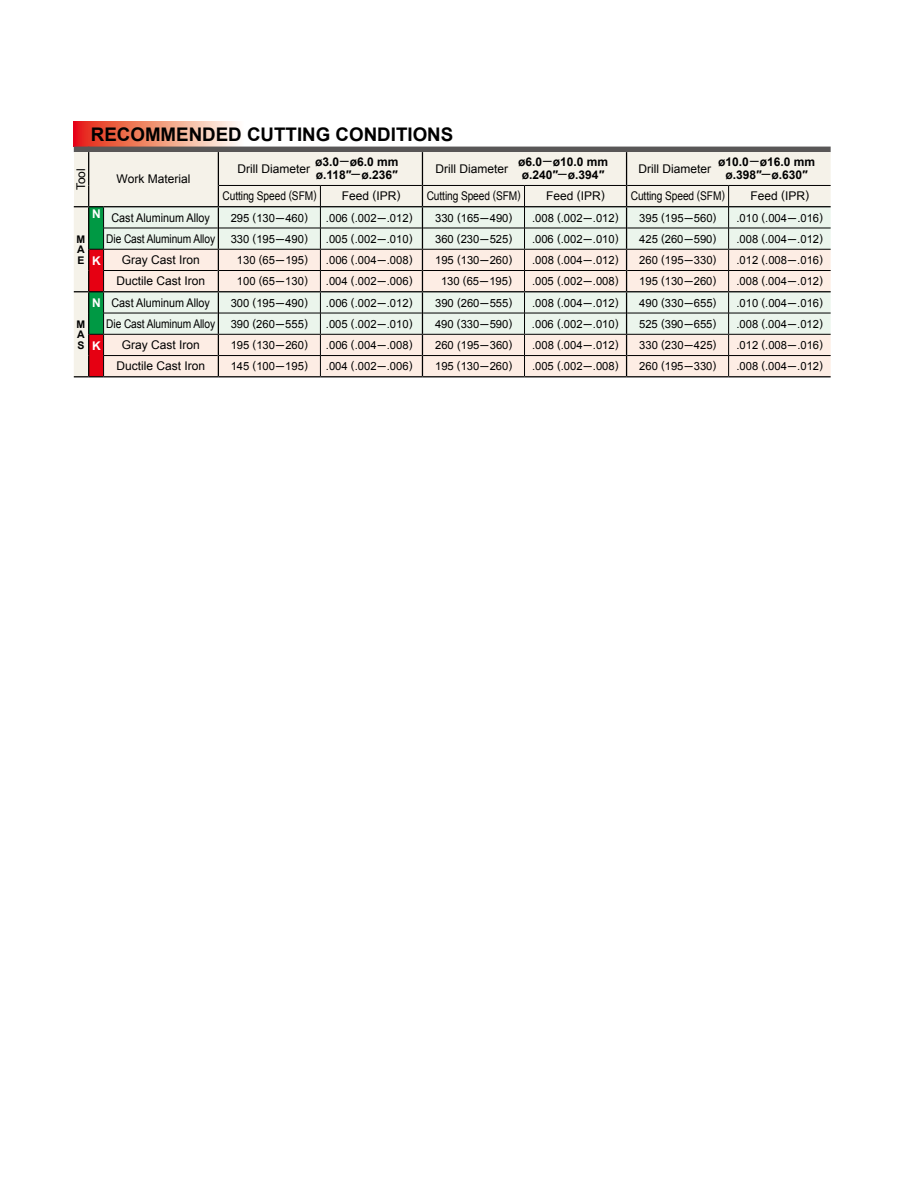
<style>
.page{position:relative;width:918px;height:1188px;background:#fff}
.page>*{position:absolute;margin:0;border:0;box-sizing:border-box;transform-origin:0 0}
.t1{font:700 18.75px "Arial";color:#000}
.t2{font:12px/21.3px "Arial";color:#000;text-align:center;scale:.85 1}
.t3{font:12px "Arial";color:#000}
.t4{font:700 12px/12.8px "Arial";color:#000}
.t5{font:12px "Arial";color:#000;scale:.9 1}
.t6{font:700 12px "Arial";color:#fff}
.t7{font:11.25px "Arial";color:#000}
.t8{font:700 10.5px/10.5px "Arial";color:#000;text-align:justify}
</style>
<div class="page">
<svg style="left:74px;top:121px;width:170px;height:26px;background:#ef937e"></svg>
<svg style="left:74px;top:147px;width:757px;height:230px;background:#e2dfd6"></svg>
<hr style="left:104px;top:334px;width:114px;height:1px;background:#000">
<hr style="left:218px;top:334px;width:102px;height:1px;background:#000">
<hr style="left:320px;top:334px;width:102px;height:1px;background:#000">
<hr style="left:422px;top:334px;width:103px;height:1px;background:#000">
<hr style="left:525px;top:334px;width:102px;height:1px;background:#000">
<hr style="left:627px;top:334px;width:102px;height:1px;background:#000">
<hr style="left:729px;top:334px;width:102px;height:1px;background:#000">
<h1 class="t1" style="left:91px;top:122px;width:364px">RECOMMENDED CUTTING CONDITIONS</h1>
<p class="t3" style="left:73px;top:190px;width:24px;rotate:-90deg">Tool</p>
<p class="t3" style="left:117px;top:171px;width:75px">Work Material</p>
<p class="t4" style="left:315px;top:156px;width:85px">ø3.0─ø6.0 mm ø.118″─ø.236″</p>
<p class="t4" style="left:718px;top:156px;width:98px;text-align:center">ø10.0─ø16.0 mm ø.398″─ø.630″</p>
<p class="t4" style="left:518px;top:156px;width:91px">ø6.0─ø10.0 mm ø.240″─ø.394″</p>
<p class="t3" style="left:238px;top:161px;width:74px">Drill Diameter</p>
<p class="t3" style="left:436px;top:161px;width:74px">Drill Diameter</p>
<p class="t3" style="left:639px;top:161px;width:74px">Drill Diameter</p>
<p class="t2" style="left:223px;top:185px;width:112px">Cutting Speed (SFM)</p>
<p class="t3" style="left:342px;top:188px;width:60px">Feed (IPR)</p>
<p class="t2" style="left:427px;top:185px;width:112px">Cutting Speed (SFM)</p>
<p class="t3" style="left:546px;top:188px;width:60px">Feed (IPR)</p>
<p class="t2" style="left:631px;top:185px;width:112px">Cutting Speed (SFM)</p>
<p class="t3" style="left:750px;top:188px;width:60px">Feed (IPR)</p>
<p class="t8" style="left:77px;top:234px;width:10px">M A E</p>
<p class="t8" style="left:77px;top:319px;width:10px">M A S</p>
<p class="t6" style="left:92px;top:205px;width:10px">N</p>
<p class="t7" style="left:231px;top:210px;width:79px">295 (130─460)</p>
<p class="t7" style="left:326px;top:210px;width:88px">.006 (.002─.012)</p>
<p class="t7" style="left:435px;top:210px;width:79px">330 (165─490)</p>
<p class="t7" style="left:532px;top:210px;width:88px">.008 (.002─.012)</p>
<p class="t7" style="left:639px;top:210px;width:79px">395 (195─560)</p>
<p class="t7" style="left:736px;top:210px;width:88px">.010 (.004─.016)</p>
<p class="t7" style="left:231px;top:231px;width:79px">330 (195─490)</p>
<p class="t7" style="left:326px;top:231px;width:88px">.005 (.002─.010)</p>
<p class="t7" style="left:435px;top:231px;width:79px">360 (230─525)</p>
<p class="t7" style="left:532px;top:231px;width:88px">.006 (.002─.010)</p>
<p class="t7" style="left:639px;top:231px;width:79px">425 (260─590)</p>
<p class="t7" style="left:736px;top:231px;width:88px">.008 (.004─.012)</p>
<p class="t6" style="left:92px;top:252px;width:10px">K</p>
<p class="t7" style="left:237px;top:253px;width:72px">130 (65─195)</p>
<p class="t7" style="left:326px;top:253px;width:88px">.006 (.004─.008)</p>
<p class="t7" style="left:435px;top:253px;width:79px">195 (130─260)</p>
<p class="t7" style="left:532px;top:253px;width:88px">.008 (.004─.012)</p>
<p class="t7" style="left:639px;top:253px;width:79px">260 (195─330)</p>
<p class="t7" style="left:736px;top:253px;width:88px">.012 (.008─.016)</p>
<p class="t7" style="left:237px;top:274px;width:72px">100 (65─130)</p>
<p class="t7" style="left:326px;top:274px;width:88px">.004 (.002─.006)</p>
<p class="t7" style="left:441px;top:274px;width:72px">130 (65─195)</p>
<p class="t7" style="left:532px;top:274px;width:88px">.005 (.002─.008)</p>
<p class="t7" style="left:639px;top:274px;width:79px">195 (130─260)</p>
<p class="t7" style="left:736px;top:274px;width:88px">.008 (.004─.012)</p>
<p class="t5" style="left:112px;top:210px;width:111px">Cast Aluminum Alloy</p>
<p class="t2" style="left:106px;top:228px;width:130px">Die Cast Aluminum Alloy<br>Gray Cast Iron<br>Ductile Cast Iron<br>Cast Aluminum Alloy<br>Die Cast Aluminum Alloy<br>Gray Cast Iron<br>Ductile Cast Iron</p>
<p class="t6" style="left:92px;top:295px;width:10px">N</p>
<p class="t7" style="left:231px;top:295px;width:79px">300 (195─490)</p>
<p class="t7" style="left:326px;top:295px;width:88px">.006 (.002─.012)</p>
<p class="t7" style="left:435px;top:295px;width:79px">390 (260─555)</p>
<p class="t7" style="left:532px;top:295px;width:88px">.008 (.004─.012)</p>
<p class="t7" style="left:639px;top:295px;width:79px">490 (330─655)</p>
<p class="t7" style="left:736px;top:295px;width:88px">.010 (.004─.016)</p>
<p class="t7" style="left:231px;top:316px;width:79px">390 (260─555)</p>
<p class="t7" style="left:326px;top:316px;width:88px">.005 (.002─.010)</p>
<p class="t7" style="left:435px;top:316px;width:79px">490 (330─590)</p>
<p class="t7" style="left:532px;top:316px;width:88px">.006 (.002─.010)</p>
<p class="t7" style="left:639px;top:316px;width:79px">525 (390─655)</p>
<p class="t7" style="left:736px;top:316px;width:88px">.008 (.004─.012)</p>
<p class="t6" style="left:92px;top:338px;width:10px">K</p>
<p class="t7" style="left:231px;top:338px;width:79px">195 (130─260)</p>
<p class="t7" style="left:326px;top:338px;width:88px">.006 (.004─.008)</p>
<p class="t7" style="left:435px;top:338px;width:79px">260 (195─360)</p>
<p class="t7" style="left:532px;top:338px;width:88px">.008 (.004─.012)</p>
<p class="t7" style="left:639px;top:338px;width:79px">330 (230─425)</p>
<p class="t7" style="left:736px;top:338px;width:88px">.012 (.008─.016)</p>
<p class="t7" style="left:231px;top:359px;width:79px">145 (100─195)</p>
<p class="t7" style="left:326px;top:359px;width:88px">.004 (.002─.006)</p>
<p class="t7" style="left:435px;top:359px;width:79px">195 (130─260)</p>
<p class="t7" style="left:532px;top:359px;width:88px">.005 (.002─.008)</p>
<p class="t7" style="left:639px;top:359px;width:79px">260 (195─330)</p>
<p class="t7" style="left:736px;top:359px;width:88px">.008 (.004─.012)</p>
</div>
